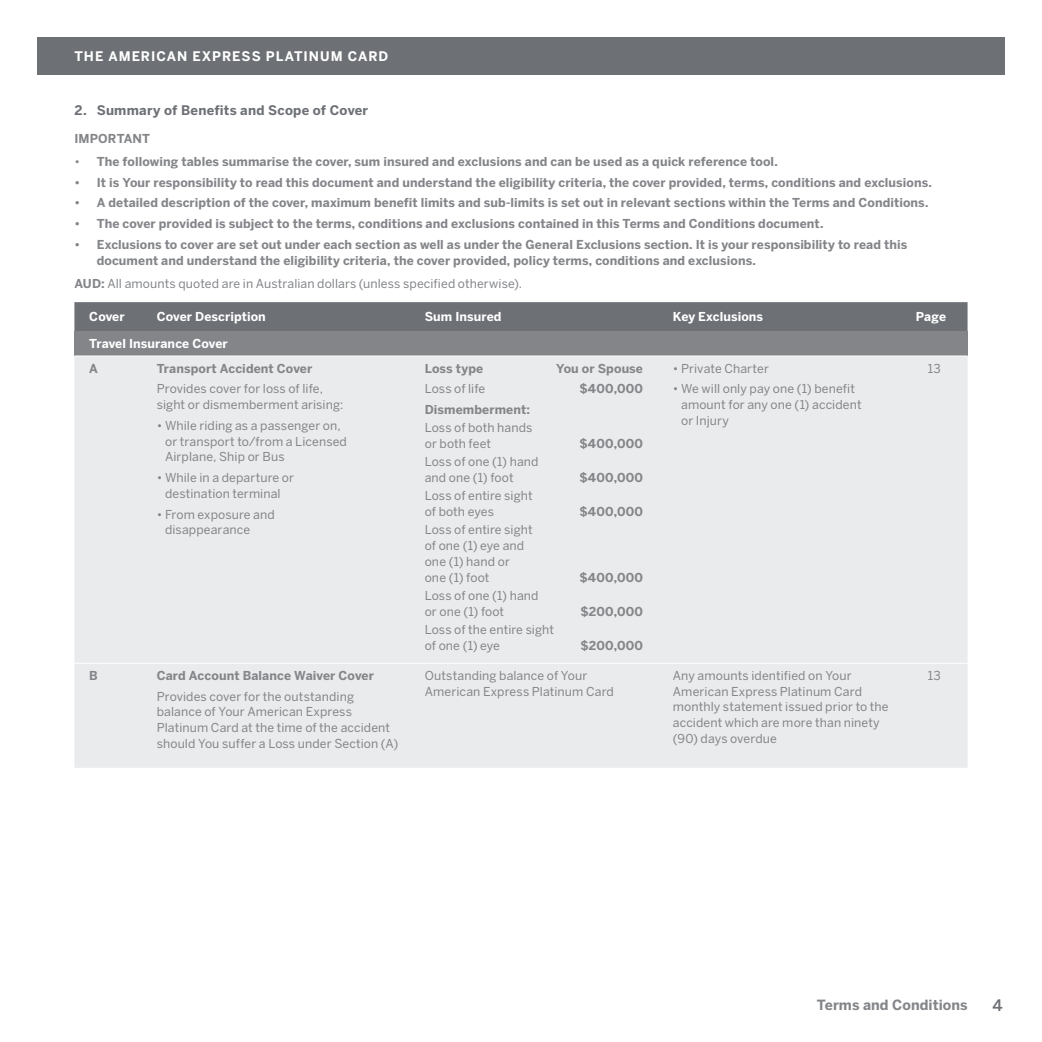
<style>
.page{position:relative;width:1042px;height:1042px;background:#fff}
.page>*{position:absolute;margin:0;border:0;box-sizing:border-box;transform-origin:0 0}
.t1{font:500 15.75px "Benton Sans";color:#6d7075}
.t2{font:700 14px "Benton Sans";letter-spacing:.005em;color:#838589}
.t3{font:700 13.12px "Benton Sans";letter-spacing:.015em;color:#6d7075}
.t4{font:700 13.12px "Benton Sans";letter-spacing:.075em;color:#fff}
.t5{font:12.25px/15.8px "Benton Sans";letter-spacing:.01em;color:#838589}
.t6{font:700 12.25px/15.8px "Benton Sans";letter-spacing:.01em;color:#838589}
.t7{font:700 12.25px "Benton Sans";letter-spacing:.005em;color:#fff}
.s1{font-weight:400}
.s2{font-weight:700}
</style>
<div class="page">
<div style="left:37px;top:37px;width:968px;height:37px;background:#6d7075"></div>
<div style="left:74px;top:302px;width:893px;height:29px;background:#6d7075"></div>
<div style="left:74px;top:331px;width:893px;height:25px;background:#838589"></div>
<div style="left:74px;top:356px;width:893px;height:412px;background:#e9ebec"></div>
<hr style="left:74px;top:663px;width:68px;height:1px;background:#fff">
<hr style="left:74px;top:355px;width:336px;height:1px;background:#fff">
<hr style="left:142px;top:663px;width:268px;height:1px;background:#fff">
<hr style="left:410px;top:355px;width:248px;height:1px;background:#fff">
<hr style="left:410px;top:663px;width:248px;height:1px;background:#fff">
<hr style="left:658px;top:355px;width:309px;height:1px;background:#fff">
<hr style="left:658px;top:663px;width:309px;height:1px;background:#fff">
<p class="t4" style="left:74px;top:51px;width:315px">THE AMERICAN EXPRESS PLATINUM CARD</p>
<p class="t3" style="left:74px;top:105px;width:295px">2. Summary of Benefits and Scope of Cover</p>
<p class="t6" style="left:74px;top:132px;width:77px">IMPORTANT</p>
<p class="t6" style="left:74px;top:155px;width:705px"><span class="s1">•</span> The following tables summarise the cover, sum insured and exclusions and can be used as a quick reference tool.</p>
<p class="t6" style="left:74px;top:176px;width:859px">• It is Your responsibility to read this document and understand the eligibility criteria, the cover provided, terms, conditions and exclusions.</p>
<p class="t6" style="left:74px;top:196px;width:855px">• A detailed description of the cover, maximum benefit limits and sub-limits is set out in relevant sections within the Terms and Conditions.</p>
<p class="t6" style="left:74px;top:217px;width:750px">• The cover provided is subject to the terms, conditions and exclusions contained in this Terms and Conditions document.</p>
<p class="t6" style="left:97px;top:238px;width:812px;text-indent:-22px">• Exclusions to cover are set out under each section as well as under the General Exclusions section. It is your responsibility to read this document and understand the eligibility criteria, the cover provided, policy terms, conditions and exclusions.</p>
<p class="t5" style="left:74px;top:277px;width:449px"><span class="s2">AUD:</span> All amounts quoted are in Australian dollars (unless specified otherwise).</p>
<p class="t7" style="left:89px;top:313px;width:37px">Cover</p>
<p class="t7" style="left:157px;top:313px;width:111px">Cover Description</p>
<p class="t7" style="left:425px;top:313px;width:78px">Sum Insured</p>
<p class="t7" style="left:673px;top:313px;width:92px">Key Exclusions</p>
<p class="t7" style="left:916px;top:313px;width:32px">Page</p>
<p class="t7" style="left:89px;top:339px;width:140px">Travel Insurance Cover</p>
<p class="t6" style="left:89px;top:362px;width:10px">A</p>
<p class="t6" style="left:157px;top:362px;width:157px">Transport Accident Cover</p>
<p class="t5" style="left:157px;top:382px;width:188px">Provides cover for loss of life, sight or dismemberment arising:</p>
<p class="t5" style="left:165px;top:419px;width:183px;text-indent:-8px">• While riding as a passenger on, or transport to/from a Licensed<br>Airplane, Ship or Bus</p>
<p class="t5" style="left:157px;top:471px;width:139px;text-align:center">• While in a departure or destination terminal</p>
<p class="t5" style="left:165px;top:508px;width:111px;text-indent:-8px">• From exposure and disappearance</p>
<p class="t5" style="left:673px;top:362px;width:98px">• Private Charter</p>
<p class="t5" style="left:681px;top:382px;width:182px;text-indent:-8px">• We will only pay one (1) benefit amount for any one (1) accident or Injury</p>
<p class="t6" style="left:425px;top:362px;width:60px">Loss type</p>
<p class="t6" style="left:556px;top:362px;width:88px">You or Spouse</p>
<p class="t5" style="left:425px;top:382px;width:62px">Loss of life</p>
<p class="t6" style="left:579px;top:382px;width:65px">$400,000</p>
<p class="t6" style="left:425px;top:403px;width:107px">Dismemberment:</p>
<p class="t5" style="left:425px;top:421px;width:109px">Loss of both hands or both feet</p>
<p class="t5" style="left:928px;top:362px;width:14px">13</p>
<p class="t6" style="left:579px;top:437px;width:65px">$400,000</p>
<p class="t5" style="left:425px;top:455px;width:115px">Loss of one (1) hand and one (1) foot</p>
<p class="t6" style="left:579px;top:471px;width:65px">$400,000</p>
<p class="t5" style="left:425px;top:489px;width:110px">Loss of entire sight of both eyes</p>
<p class="t6" style="left:579px;top:505px;width:65px">$400,000</p>
<p class="t5" style="left:425px;top:523px;width:110px">Loss of entire sight of one (1) eye and one (1) hand or one (1) foot</p>
<p class="t6" style="left:579px;top:571px;width:65px">$400,000</p>
<p class="t6" style="left:89px;top:669px;width:10px">B</p>
<p class="t6" style="left:157px;top:669px;width:219px">Card Account Balance Waiver Cover</p>
<p class="t5" style="left:157px;top:690px;width:243px">Provides cover for the outstanding balance of Your American Express Platinum Card at the time of the accident should You suffer a Loss under Section (A)</p>
<p class="t5" style="left:425px;top:589px;width:115px">Loss of one (1) hand or one (1) foot</p>
<p class="t5" style="left:425px;top:623px;width:131px">Loss of the entire sight of one (1) eye</p>
<p class="t6" style="left:580px;top:604px;width:64px">$200,000</p>
<p class="t6" style="left:580px;top:638px;width:64px">$200,000</p>
<p class="t5" style="left:425px;top:669px;width:191px">Outstanding balance of Your<br>American Express Platinum Card</p>
<p class="t5" style="left:673px;top:669px;width:217px">Any amounts identified on Your<br>American Express Platinum Card monthly statement issued prior to the accident which are more than ninety (90) days overdue</p>
<p class="t5" style="left:928px;top:669px;width:14px">13</p>
<p class="t2" style="left:817px;top:1000px;width:152px">Terms and Conditions</p>
<p class="t1" style="left:992px;top:997px;width:12px">4</p>
</div>
